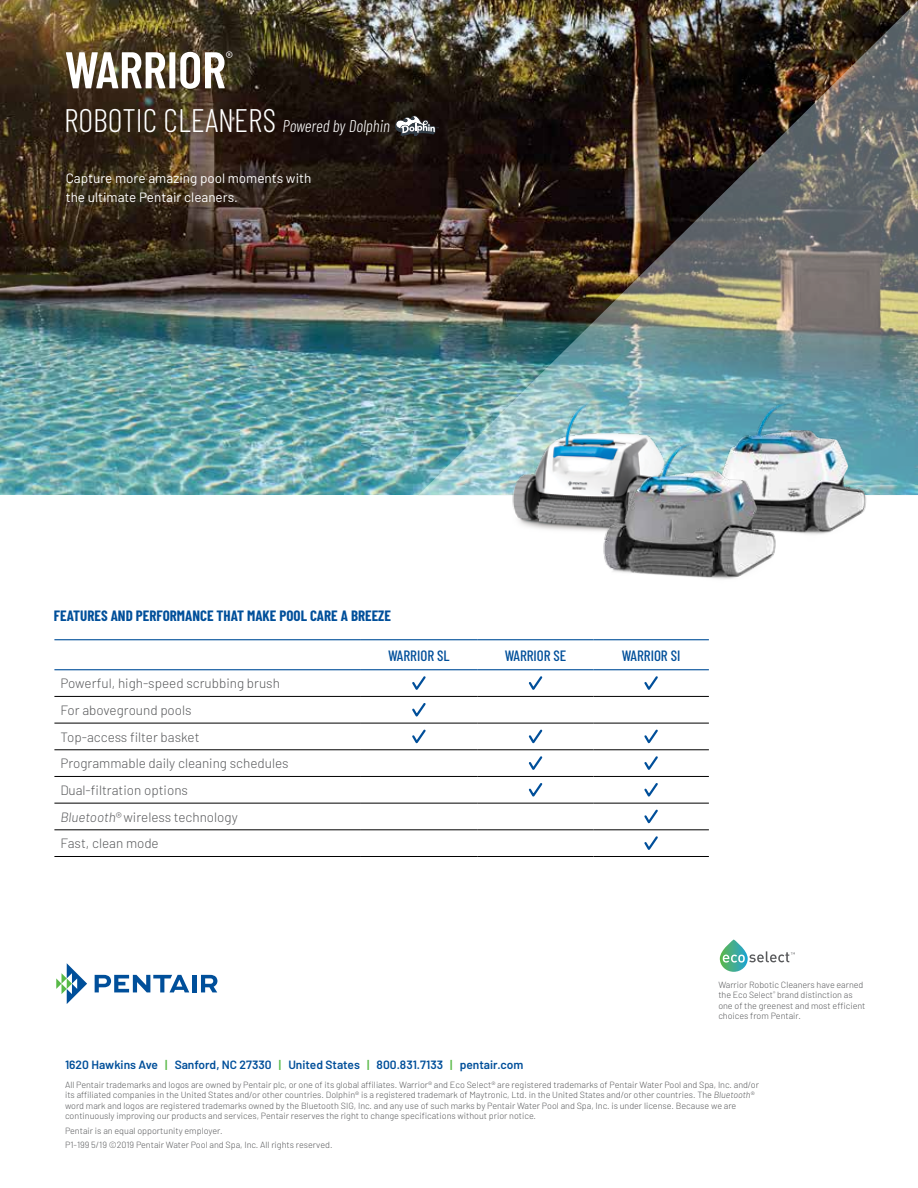
<style>
.page{position:relative;width:918px;height:1188px;background:#fff}
.page>*{position:absolute;margin:0;border:0;box-sizing:border-box;transform-origin:0 0}
.t1{font:600 51.6px "Barlow Condensed";color:#fff}
.t2{font:italic 300 16.95px "Barlow Condensed";color:#fff}
.t3{font:16.2px "Barlow Condensed";color:#fff}
.t4{font:700 15px "Barlow Condensed";color:#004f9a}
.t5{font:500 15px "Barlow Condensed";color:#004f9a}
.t6{font:300 13.5px/26.7px "Barlow";color:#58595b}
.t7{font:13.5px/19.5px "Barlow";color:#fff}
.t8{font:600 12px "Barlow";color:#004f9a}
.t9{font:300 9px/10.5px "Barlow";color:#58595b}
.s1{font-style:normal;font-size:32.7px}
.s2{font-style:italic}
.s3{color:#58b947}
</style>
<div class="page">
<img style="left:0;top:0;width:418px;height:495px">
<img style="left:418px;top:0;width:500px;height:495px">
<svg style="left:56px;top:963px;width:31px;height:41px"></svg>
<svg style="left:95px;top:975px;width:94px;height:17px"></svg>
<hr style="left:192px;top:975px;width:4px;height:17px;background:#004f9a">
<svg style="left:201px;top:975px;width:16px;height:17px"></svg>
<svg style="left:720px;top:939px;width:28px;height:33px"></svg>
<svg style="left:723px;top:951px;width:72px;height:12px"></svg>
<hr style="left:54px;top:696px;width:306px;height:1px;background:#000">
<hr style="left:360px;top:696px;width:118px;height:1px;background:#000">
<hr style="left:478px;top:696px;width:115px;height:1px;background:#000">
<hr style="left:593px;top:696px;width:116px;height:1px;background:#000">
<hr style="left:54px;top:723px;width:306px;height:1px;background:#000">
<hr style="left:360px;top:723px;width:118px;height:1px;background:#000">
<hr style="left:478px;top:723px;width:115px;height:1px;background:#000">
<hr style="left:593px;top:723px;width:116px;height:1px;background:#000">
<hr style="left:54px;top:750px;width:306px;height:1px;background:#000">
<hr style="left:360px;top:750px;width:118px;height:1px;background:#000">
<hr style="left:478px;top:750px;width:115px;height:1px;background:#000">
<hr style="left:593px;top:750px;width:116px;height:1px;background:#000">
<hr style="left:54px;top:776px;width:306px;height:1px;background:#000">
<hr style="left:360px;top:776px;width:118px;height:1px;background:#000">
<hr style="left:478px;top:776px;width:115px;height:1px;background:#000">
<hr style="left:593px;top:776px;width:116px;height:1px;background:#000">
<hr style="left:54px;top:803px;width:306px;height:1px;background:#000">
<hr style="left:360px;top:803px;width:118px;height:1px;background:#000">
<hr style="left:478px;top:803px;width:115px;height:1px;background:#000">
<hr style="left:593px;top:803px;width:116px;height:1px;background:#000">
<hr style="left:54px;top:830px;width:306px;height:1px;background:#000">
<hr style="left:360px;top:830px;width:118px;height:1px;background:#000">
<hr style="left:478px;top:830px;width:115px;height:1px;background:#000">
<hr style="left:593px;top:830px;width:116px;height:1px;background:#000">
<hr style="left:54px;top:856px;width:306px;height:1px;background:#000">
<hr style="left:360px;top:856px;width:118px;height:1px;background:#000">
<hr style="left:478px;top:856px;width:115px;height:1px;background:#000">
<hr style="left:593px;top:856px;width:116px;height:1px;background:#000">
<hr style="left:54px;top:639px;width:306px;height:1px;background:#004f9a">
<hr style="left:360px;top:639px;width:118px;height:1px;background:#004f9a">
<hr style="left:478px;top:639px;width:115px;height:1px;background:#004f9a">
<hr style="left:593px;top:639px;width:116px;height:1px;background:#004f9a">
<hr style="left:54px;top:669px;width:306px;height:1px;background:#004f9a">
<hr style="left:360px;top:669px;width:118px;height:1px;background:#004f9a">
<hr style="left:478px;top:669px;width:115px;height:1px;background:#004f9a">
<hr style="left:593px;top:669px;width:116px;height:1px;background:#004f9a">
<svg style="left:412px;top:676px;width:14px;height:14px"></svg>
<svg style="left:528px;top:676px;width:15px;height:14px"></svg>
<svg style="left:644px;top:676px;width:14px;height:14px"></svg>
<svg style="left:412px;top:703px;width:14px;height:14px"></svg>
<svg style="left:412px;top:729px;width:14px;height:15px"></svg>
<svg style="left:528px;top:729px;width:15px;height:15px"></svg>
<svg style="left:644px;top:729px;width:14px;height:15px"></svg>
<svg style="left:528px;top:756px;width:15px;height:14px"></svg>
<svg style="left:644px;top:756px;width:14px;height:14px"></svg>
<svg style="left:528px;top:783px;width:15px;height:14px"></svg>
<svg style="left:644px;top:783px;width:14px;height:14px"></svg>
<svg style="left:644px;top:809px;width:14px;height:15px"></svg>
<svg style="left:644px;top:836px;width:14px;height:14px"></svg>
<img style="left:504px;top:370px;width:209px;height:161px">
<img style="left:695px;top:378px;width:179px;height:157px">
<img style="left:585px;top:417px;width:207px;height:162px">
<svg style="left:395px;top:116px;width:44px;height:20px"></svg>
<h1 class="t1" style="left:65px;top:33px;width:163px">WARRIOR</h1>
<h3 class="t3" style="left:226px;top:45px;width:9px">®</h3>
<h2 class="t2" style="left:64px;top:114px;width:327px"><span class="s1">ROBOTIC CLEANERS</span> Powered by Dolphin</h2>
<h3 class="t7" style="left:66px;top:168px;width:247px">Capture more amazing pool moments with the ultimate Pentair cleaners.</h3>
<h3 class="t4" style="left:54px;top:604px;width:339px">FEATURES AND PERFORMANCE THAT MAKE POOL CARE A BREEZE</h3>
<h3 class="t6" style="left:60px;top:669px;width:230px">Powerful, high-speed scrubbing brush<br>For aboveground pools<br>Top-access filter basket<br>Programmable daily cleaning schedules<br>Dual-filtration options<br><span class="s2">Bluetooth</span>®wireless technology<br>Fast, clean mode</h3>
<h3 class="t5" style="left:388px;top:645px;width:63px">WARRIOR SL</h3>
<h3 class="t5" style="left:505px;top:645px;width:63px">WARRIOR SE</h3>
<h3 class="t5" style="left:622px;top:645px;width:60px">WARRIOR SI</h3>
<p class="t9" style="left:718px;top:979px;width:149px">Warrior Robotic Cleaners have earned the Eco Select<sup>®</sup> brand distinction as one of the greenest and most efficient choices from Pentair.</p>
<h3 class="t8" style="left:65px;top:1055px;width:460px">1620 Hawkins Ave <span class="s3">|</span> Sanford, NC 27330 <span class="s3">|</span> United States <span class="s3">|</span> 800.831.7133 <span class="s3">|</span> pentair.com</h3>
<p class="t9" style="left:65px;top:1079px;width:695px">All Pentair trademarks and logos are owned by Pentair plc, or one of its global affiliates. Warrior® and Eco Select® are registered trademarks of Pentair Water Pool and Spa, Inc. and/or its affiliated companies in the United States and/or other countries. Dolphin® is a registered trademark of Maytronic, Ltd. in the United States and/or other countries. The <span class="s2">Bluetooth</span>® word mark and logos are registered trademarks owned by the Bluetooth SIG, Inc. and any use of such marks by Pentair Water Pool and Spa, Inc. is under license. Because we are continuously improving our products and services, Pentair reserves the right to change specifications without prior notice.</p>
<p class="t9" style="left:65px;top:1123px;width:269px;line-height:14px">Pentair is an equal opportunity employer.<br>P1-199 5/19 ©2019 Pentair Water Pool and Spa, Inc. All rights reserved.</p>
</div>
